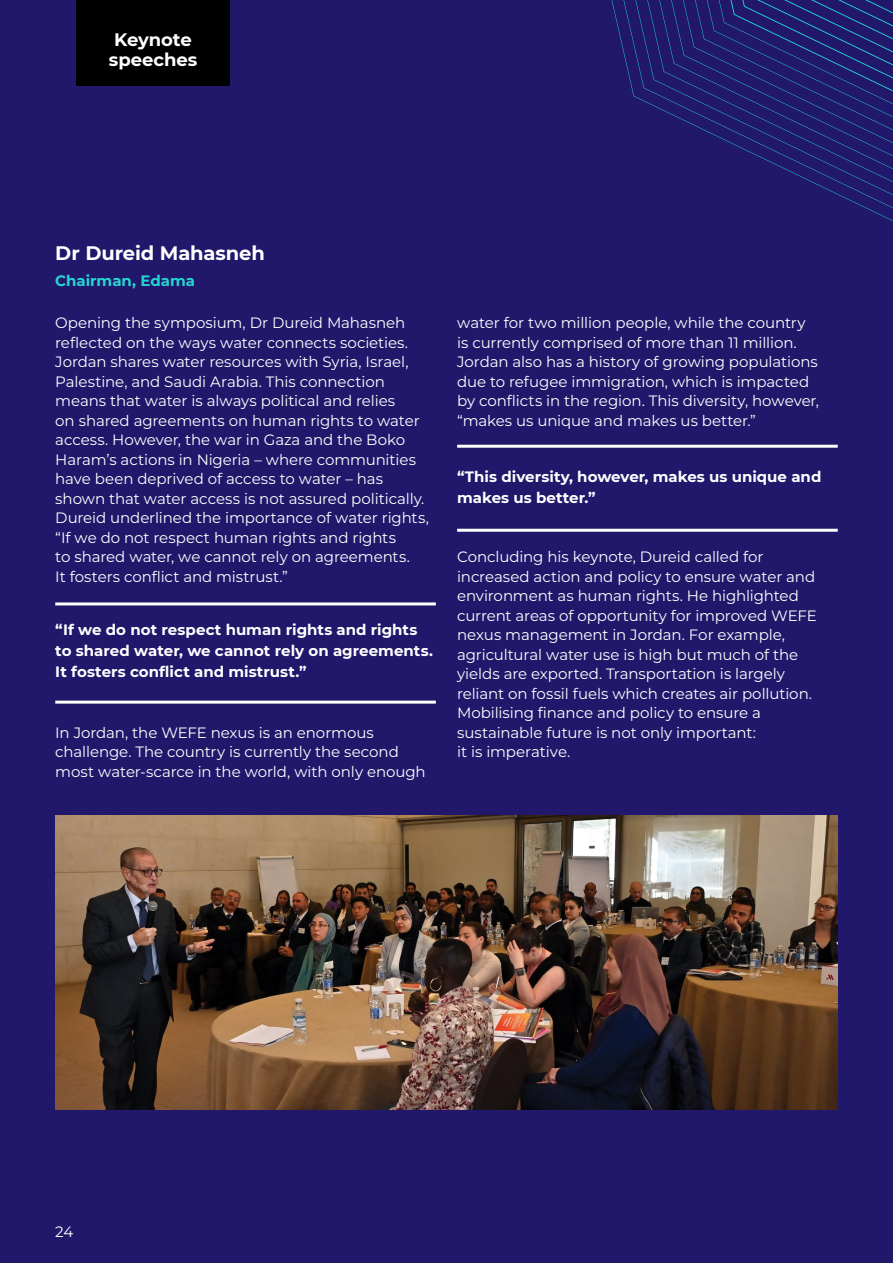
<style>
.page{position:relative;width:893px;height:1263px;background:#21176b}
.page>*{position:absolute;margin:0;border:0;box-sizing:border-box;transform-origin:0 0}
.t1{font:700 19.5px "Montserrat";letter-spacing:-.005em;color:#fff}
.t2{font:700 18px/19.5px "Montserrat";color:#fff;text-align:center}
.t3{font:15px/19.5px "Montserrat";letter-spacing:-.005em;color:#fff}
.t4{font:700 15px/21px "Montserrat";color:#fff}
.t5{font:700 15px "Montserrat";color:#24d6d1}
</style>
<div class="page">
<div style="left:77px;top:0;width:153px;height:85px;background:#000"></div>
<img style="left:55px;top:816px;width:783px;height:294px">
<hr style="left:55px;top:602px;width:381px;height:3px;background:#fff">
<hr style="left:55px;top:701px;width:381px;height:3px;background:#fff">
<hr style="left:457px;top:445px;width:381px;height:3px;background:#fff">
<hr style="left:457px;top:529px;width:381px;height:3px;background:#fff">
<svg style="left:612px;top:0;width:281px;height:221px"></svg>
<p class="t2" style="left:109px;top:29px;width:90px">Keynote speeches</p>
<h1 class="t1" style="left:55px;top:239px;width:211px">Dr Dureid Mahasneh</h1>
<p class="t5" style="left:55px;top:269px;width:141px">Chairman, Edama</p>
<p class="t3" style="left:55px;top:313px;width:375px">Opening the symposium, Dr Dureid Mahasneh reflected on the ways water connects societies.<br>Jordan shares water resources with Syria, Israel, Palestine, and Saudi Arabia. This connection means that water is always political and relies<br>on shared agreements on human rights to water access. However, the war in Gaza and the Boko Haram’s actions in Nigeria – where communities have been deprived of access to water – has shown that water access is not assured politically.<br>Dureid underlined the importance of water rights, “If we do not respect human rights and rights<br>to shared water, we cannot rely on agreements.<br>It fosters conflict and mistrust.”</p>
<p class="t4" style="left:55px;top:619px;width:379px">“If we do not respect human rights and rights to shared water, we cannot rely on agreements.<br>It fosters conflict and mistrust.”</p>
<p class="t3" style="left:55px;top:722px;width:372px">In Jordan, the WEFE nexus is an enormous challenge. The country is currently the second most water-scarce in the world, with only enough</p>
<p class="t3" style="left:457px;top:313px;width:363px">water for two million people, while the country is currently comprised of more than 11 million.<br>Jordan also has a history of growing populations due to refugee immigration, which is impacted by conflicts in the region. This diversity, however, “makes us unique and makes us better.”</p>
<p class="t4" style="left:457px;top:466px;width:366px">“This diversity, however, makes us unique and makes us better.”</p>
<p class="t3" style="left:457px;top:547px;width:361px">Concluding his keynote, Dureid called for increased action and policy to ensure water and environment as human rights. He highlighted current areas of opportunity for improved WEFE nexus management in Jordan. For example, agricultural water use is high but much of the yields are exported. Transportation is largely reliant on fossil fuels which creates air pollution.<br>Mobilising finance and policy to ensure a sustainable future is not only important:<br>it is imperative.</p>
<p class="t3" style="left:55px;top:1222px;width:20px">24</p>
</div>
